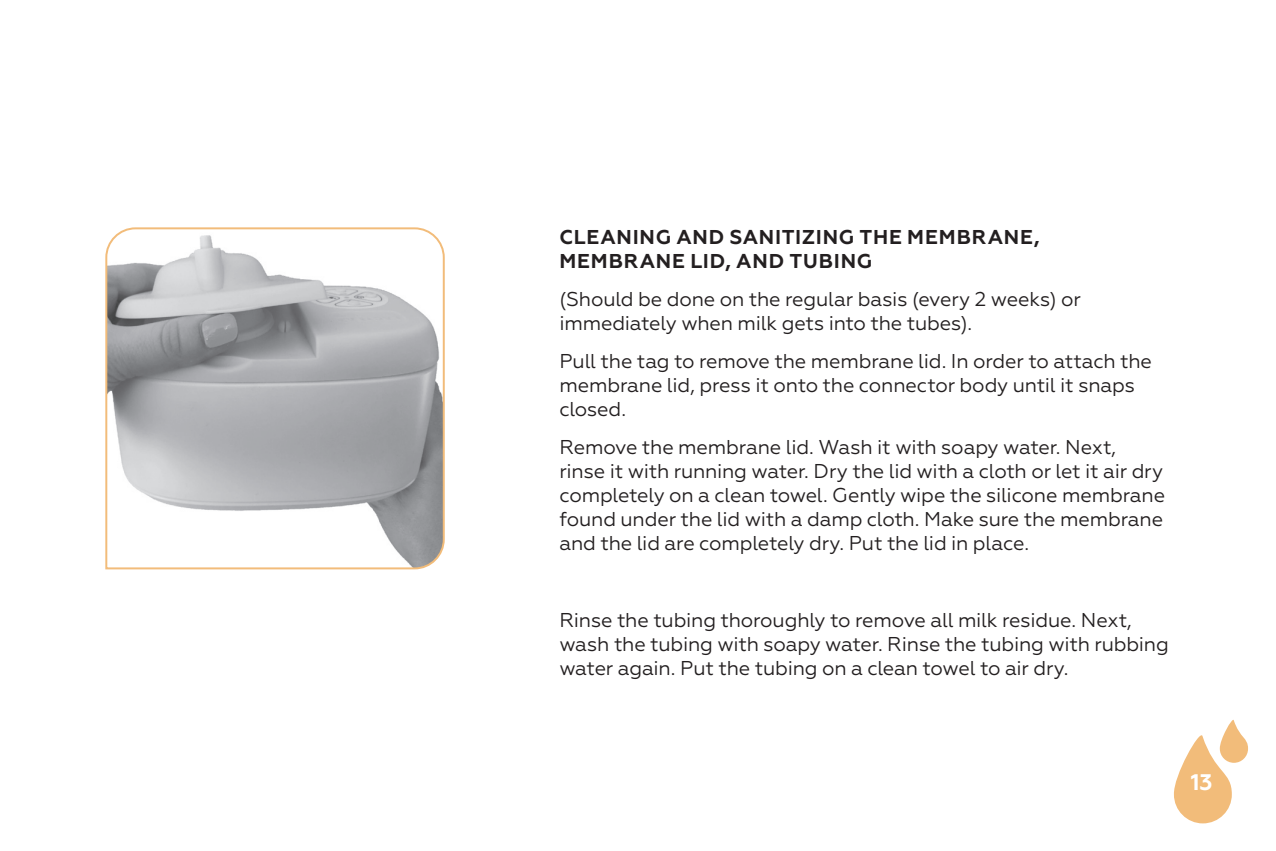
<style>
.page{position:relative;width:1276px;height:851px;background:#fff}
.page>*{position:absolute;margin:0;border:0;box-sizing:border-box;transform-origin:0 0}
.t1{font:700 22.5px "Geometria";color:#fff}
.t2{font:20px/24px "Geometria";letter-spacing:-.01em;color:#231f20}
.t3{font:700 20px/24px "Geometria";letter-spacing:.04em;color:#231f20}
</style>
<div class="page">
<svg style="left:105px;top:227px;width:340px;height:343px"></svg>
<svg style="left:1174px;top:719px;width:74px;height:104px"></svg>
<p class="t3" style="left:559px;top:225px;width:482px">CLEANING AND SANITIZING THE MEMBRANE,<br>MEMBRANE LID, AND TUBING</p>
<p class="t2" style="left:559px;top:287px;width:523px">(Should be done on the regular basis (every 2 weeks) or immediately when milk gets into the tubes).</p>
<p class="t2" style="left:559px;top:349px;width:594px">Pull the tag to remove the membrane lid. In order to attach the membrane lid, press it onto the connector body until it snaps closed.</p>
<p class="t2" style="left:559px;top:435px;width:607px">Remove the membrane lid. Wash it with soapy water. Next, rinse it with running water. Dry the lid with a cloth or let it air dry completely on a clean towel. Gently wipe the silicone membrane found under the lid with a damp cloth. Make sure the membrane and the lid are completely dry. Put the lid in place.</p>
<p class="t2" style="left:559px;top:607px;width:611px">Rinse the tubing thoroughly to remove all milk residue. Next, wash the tubing with soapy water. Rinse the tubing with rubbing water again. Put the tubing on a clean towel to air dry.</p>
<p class="t1" style="left:1190px;top:768px;width:23px">13</p>
</div>
